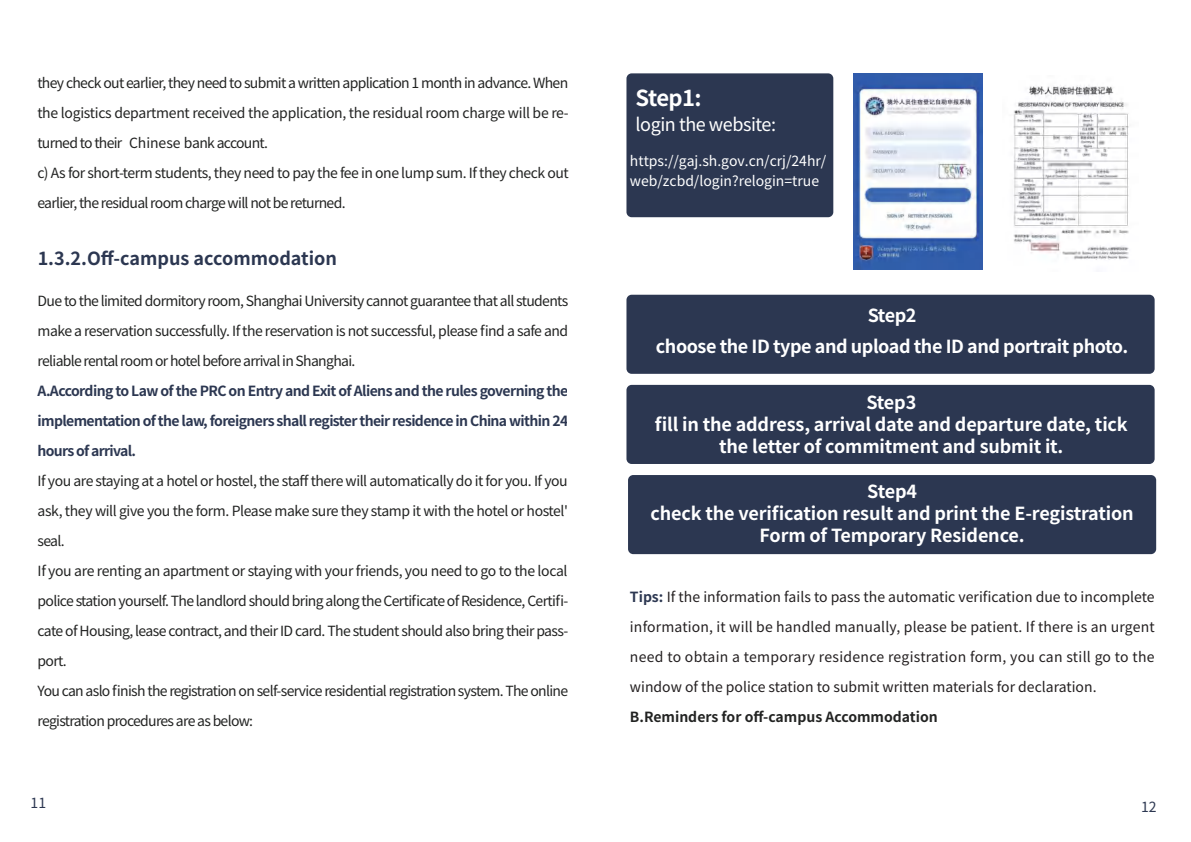
<style>
.page{position:relative;width:1191px;height:842px;background:#fff}
.page>*{position:absolute;margin:0;border:0;box-sizing:border-box;transform-origin:0 0}
.t1{font:700 22px "Source Han Sans CN";letter-spacing:-.035em;color:#fff}
.t2{font:700 18px/22px "Source Han Sans CN";letter-spacing:-.01em;color:#fff;text-align:center}
.t3{font:700 18px "Source Han Sans CN";color:#2c3751}
.t4{font:18px "Source Han Sans CN";letter-spacing:-.025em;color:#fff}
.t5{font:14px/30px "Source Han Sans CN";letter-spacing:-.045em;color:#222322}
.t6{font:14px/30px "Source Han Sans CN";color:#231f20;text-align:justify}
.t7{font:700 14px/30px "Source Han Sans CN";letter-spacing:-.045em;color:#2c3751;text-align:justify}
.t8{font:14px/20px "Source Han Sans CN";color:#fff}
.t9{font:700 14px "Source Han Sans CN";color:#222322}
.t10{font:14px "Source Han Sans CN";color:#2c3751}
.s1{font-weight:700;color:#2c3751}
</style>
<div class="page">
<div style="left:626px;top:73px;width:207px;height:144px;background:#2c3751;border-radius:5px"></div>
<div style="left:626px;top:295px;width:528px;height:79px;background:#2c3751;border-radius:5px"></div>
<div style="left:626px;top:385px;width:528px;height:79px;background:#2c3751;border-radius:5px"></div>
<div style="left:628px;top:475px;width:528px;height:79px;background:#2c3751;border-radius:5px"></div>
<img style="left:853px;top:73px;width:129px;height:196px">
<img style="left:1013px;top:85px;width:116px;height:175px">
<p class="t5" style="left:37px;top:68px;width:533px">they check out earlier, they need to submit a written application 1 month in advance. When the logistics department received the application, the residual room charge will be re-</p>
<p class="t5" style="left:37px;top:128px;width:232px">turned to their Chinese bank account.</p>
<p class="t5" style="left:37px;top:158px;width:533px">c) As for short-term students, they need to pay the fee in one lump sum. If they check out</p>
<p class="t5" style="left:37px;top:188px;width:310px">earlier, the residual room charge will not be returned.</p>
<p class="t3" style="left:38px;top:248px;width:301px">1.3.2.Off-campus accommodation</p>
<p class="t5" style="left:38px;top:286px;width:532px;text-align:justify">Due to the limited dormitory room, Shanghai University cannot guarantee that all students make a reservation successfully. If the reservation is not successful, please find a safe and reliable rental room or hotel before arrival in Shanghai.</p>
<p class="t7" style="left:38px;top:376px;width:532px">A.According to Law of the PRC on Entry and Exit of Aliens and the rules governing the implementation of the law, foreigners shall register their residence in China within 24 hours of arrival.</p>
<p class="t5" style="left:38px;top:466px;width:532px">If you are staying at a hotel or hostel, the staff there will automatically do it for you. If you ask, they will give you the form. Please make sure they stamp it with the hotel or hostel' seal.<br>If you are renting an apartment or staying with your friends, you need to go to the local police station yourself. The landlord should bring along the Certificate of Residence, Certifi&shy;cate of Housing, lease contract, and their ID card. The student should also bring their pass&shy;port.<br>You can aslo finish the registration on self-service residential registration system. The online registration procedures are as below:</p>
<h1 class="t1" style="left:635px;top:86px;width:68px">Step1:</h1>
<p class="t4" style="left:635px;top:114px;width:142px">login the website:</p>
<p class="t8" style="left:630px;top:151px;width:198px">https://gaj.sh.gov.cn/crj/24hr/ web/zcbd/login?relogin=true</p>
<p class="t2" style="left:656px;top:300px;width:474px;line-height:31px">Step2<br>choose the ID type and upload the ID and portrait photo.</p>
<p class="t2" style="left:655px;top:392px;width:474px">Step3<br>fill in the address, arrival date and departure date, tick the letter of commitment and submit it.</p>
<p class="t2" style="left:650px;top:481px;width:485px">Step4<br>check the verification result and print the E-registration<br>Form of Temporary Residence.</p>
<p class="t6" style="left:630px;top:582px;width:526px"><span class="s1">Tips:</span> If the information fails to pass the automatic verification due to incomplete information, it will be handled manually, please be patient. If there is an urgent need to obtain a temporary residence registration form, you can still go to the window of the police station to submit written materials for declaration.</p>
<p class="t9" style="left:630px;top:708px;width:309px">B.Reminders for off-campus Accommodation</p>
<p class="t10" style="left:31px;top:795px;width:17px">11</p>
<p class="t10" style="left:1141px;top:799px;width:17px">12</p>
</div>
